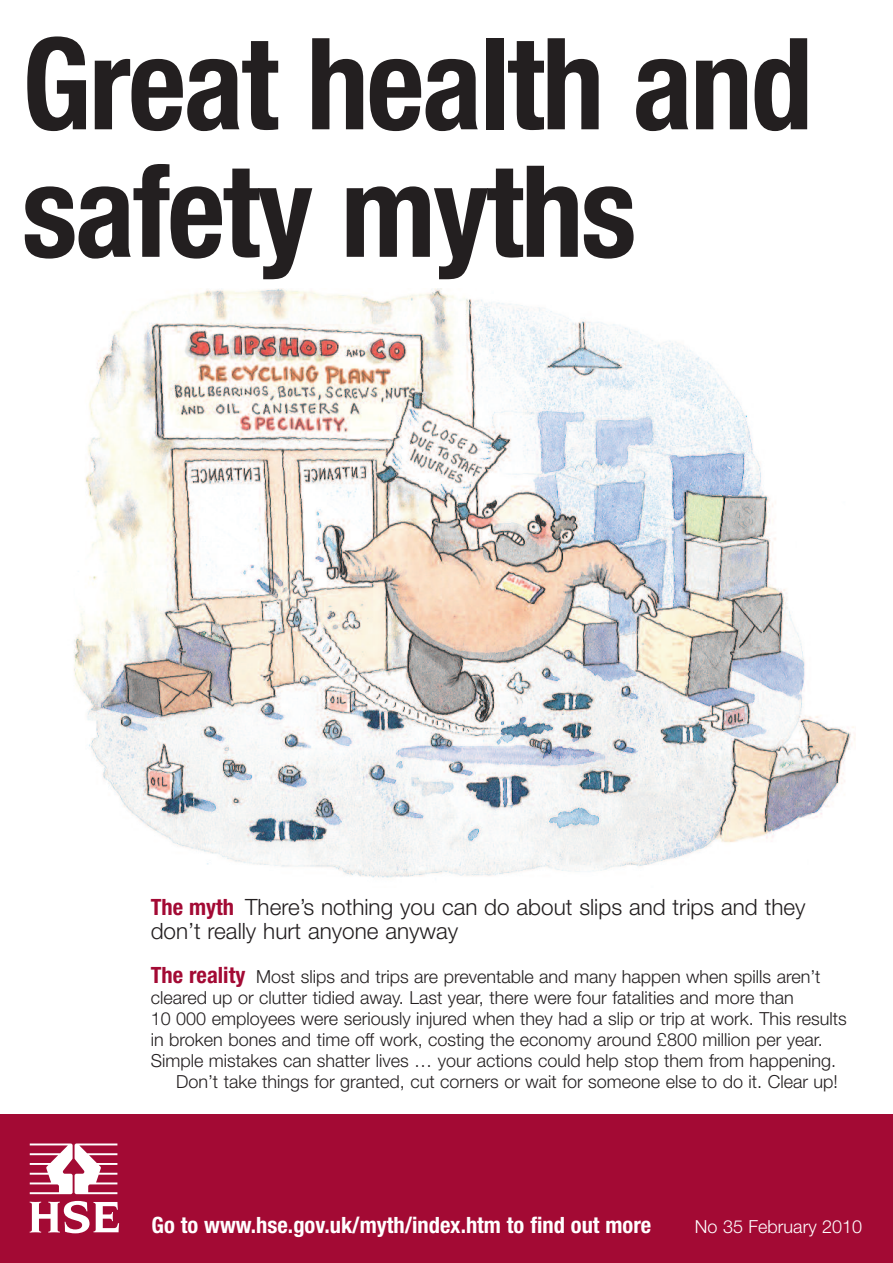
<style>
.page{position:relative;width:893px;height:1263px;background:#fff}
.page>*{position:absolute;margin:0;border:0;box-sizing:border-box;transform-origin:0 0}
.t1{font:700 condensed 127.5px/127.5px "Helvetica Neue";letter-spacing:-.02em;color:#231f20}
.t2{font:300 22.5px/24px "Helvetica Neue";color:#231f20}
.t3{font:700 condensed 22.5px "Helvetica Neue";color:#fff}
.t4{font:300 18px/21px "Helvetica Neue";color:#231f20}
.t5{font:300 18px "Helvetica Neue";color:#fff}
.s1{font-weight:700;font-stretch:condensed;color:#a30a34}
.s2{font-weight:700;font-stretch:condensed;font-size:22.5px;color:#a30a34}
</style>
<div class="page">
<img style="left:73px;top:288px;width:783px;height:590px">
<div style="left:0;top:1114px;width:893px;height:149px;background:#a30a34"></div>
<svg style="left:30px;top:1143px;width:87px;height:51px"></svg>
<svg style="left:30px;top:1201px;width:89px;height:32px"></svg>
<h1 class="t1" style="left:22px;top:31px;width:792px">Great health and safety myths</h1>
<h2 class="t2" style="left:151px;top:897px;width:656px"><span class="s1">The myth</span> There’s nothing you can do about slips and trips and they don’t really hurt anyone anyway</h2>
<p class="t4" style="left:151px;top:968px;width:698px"><span class="s2">The reality</span> Most slips and trips are preventable and many happen when spills aren’t cleared up or clutter tidied away. Last year, there were four fatalities and more than<br>10 000 employees were seriously injured when they had a slip or trip at work. This results in broken bones and time off work, costing the economy around £800 million per year.<br>Simple mistakes can shatter lives … your actions could help stop them from happening.</p>
<p class="t4" style="left:176px;top:1073px;width:663px">Don’t take things for granted, cut corners or wait for someone else to do it. Clear up!</p>
<p class="t3" style="left:152px;top:1217px;width:501px">Go to www.hse.gov.uk/myth/index.htm to find out more</p>
<p class="t5" style="left:695px;top:1220px;width:169px">No 35 February 2010</p>
</div>
